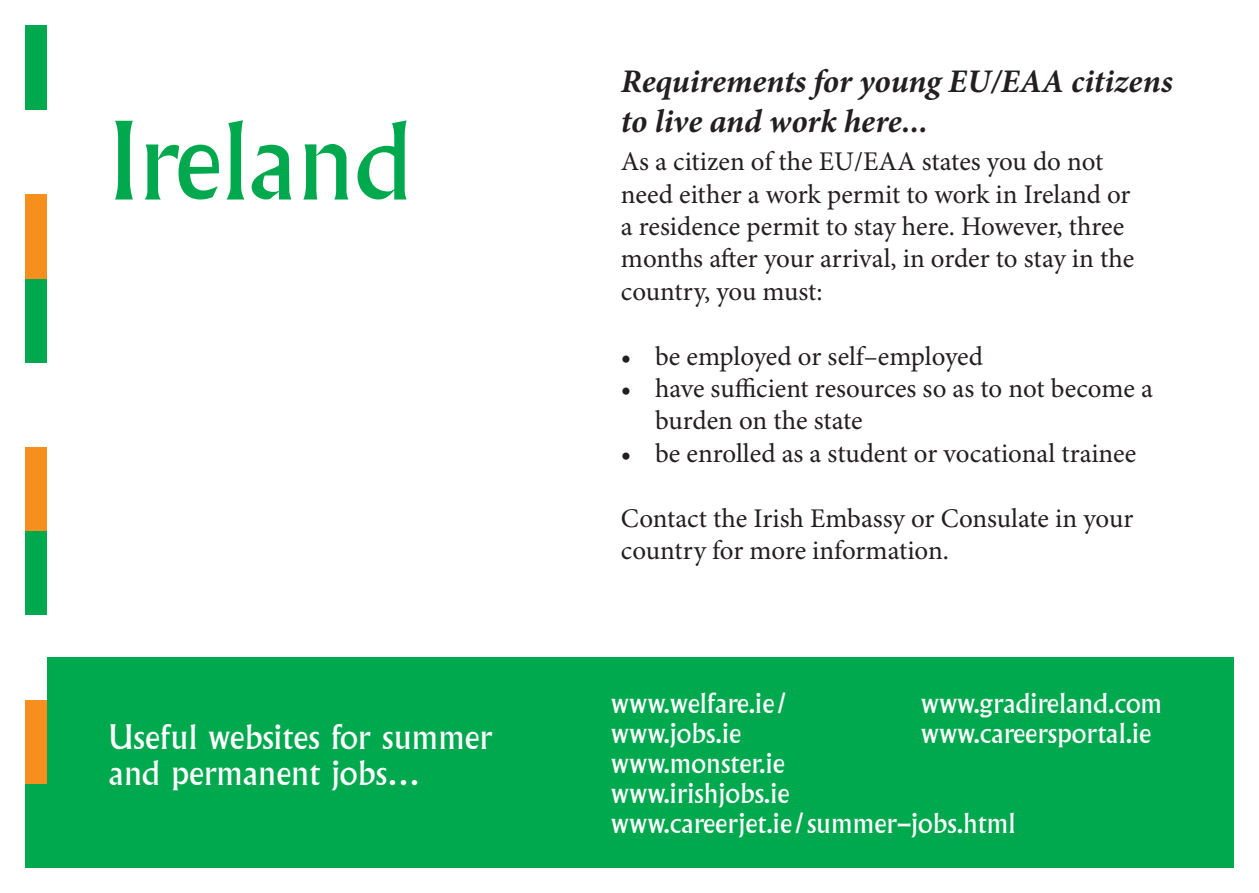
<style>
.page{position:relative;width:1259px;height:893px;background:#fff}
.page>*{position:absolute;margin:0;border:0;box-sizing:border-box;transform-origin:0 0}
.t1{font:105px "Albertus";color:#00a94d}
.t2{font:italic 700 33px/39.6px "Minion Pro";letter-spacing:-.005em;color:#231f20}
.t3{font:33px/36px "Albertus";color:#fff}
.t4{font:27px/32.4px "Minion Pro";letter-spacing:-.005em;color:#231f20}
.t5{font:27px/30px "Albertus";color:#fff}
</style>
<div class="page">
<div style="left:47px;top:657px;width:1186px;height:210px;background:#00a94d"></div>
<div style="left:26px;top:783px;width:21px;height:85px;background:#00a94d"></div>
<div style="left:26px;top:699px;width:21px;height:84px;background:#f68f1e"></div>
<div style="left:26px;top:531px;width:21px;height:84px;background:#00a94d"></div>
<div style="left:26px;top:447px;width:21px;height:84px;background:#f68f1e"></div>
<div style="left:26px;top:278px;width:21px;height:84px;background:#00a94d"></div>
<div style="left:26px;top:194px;width:21px;height:84px;background:#f68f1e"></div>
<div style="left:26px;top:26px;width:21px;height:84px;background:#00a94d"></div>
<h1 class="t1" style="left:109px;top:100px;width:305px">Ireland</h1>
<p class="t3" style="left:109px;top:720px;width:386px">Useful websites for summer and permanent jobs…</p>
<p class="t2" style="left:621px;top:63px;width:553px">Requirements for young EU/EAA citizens to live and work here...</p>
<p class="t4" style="left:621px;top:146px;width:515px">As a citizen of the EU/EAA states you do not need either a work permit to work in Ireland or a residence permit to stay here. However, three months after your arrival, in order to stay in the country, you must:</p>
<p class="t4" style="left:621px;top:341px;width:364px">• be employed or self–employed</p>
<p class="t4" style="left:655px;top:373px;width:499px;text-indent:-34px">• have sufficient resources so as to not become a burden on the state</p>
<p class="t4" style="left:621px;top:438px;width:517px">• be enrolled as a student or vocational trainee</p>
<p class="t4" style="left:621px;top:503px;width:514px">Contact the Irish Embassy or Consulate in your country for more information.</p>
<p class="t5" style="left:611px;top:688px;width:406px">www.welfare.ie/<br>www.jobs.ie<br>www.monster.ie<br>www.irishjobs.ie www.careerjet.ie/summer–jobs.html</p>
<p class="t5" style="left:920px;top:688px;width:243px">www.gradireland.com www.careersportal.ie</p>
</div>
